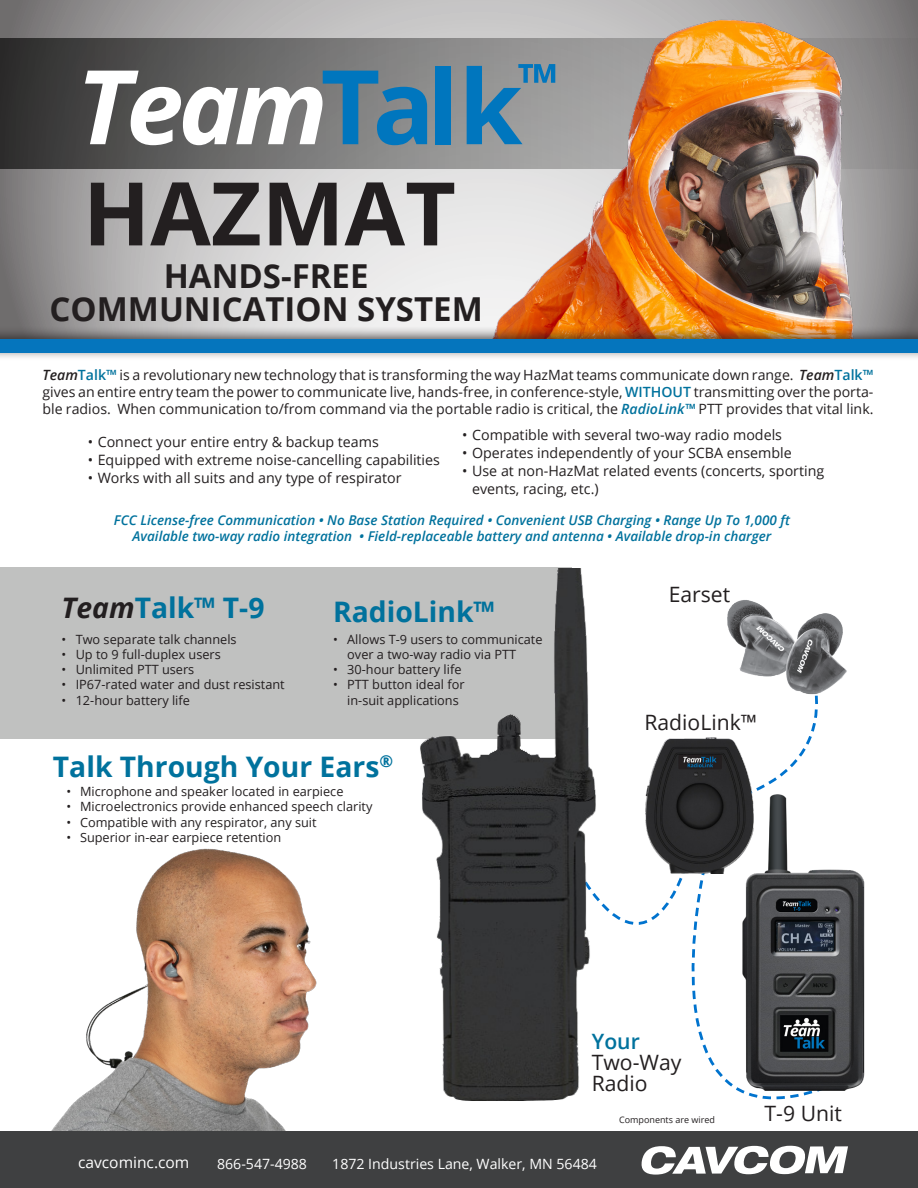
<style>
.page{position:relative;width:918px;height:1188px;background:#fff}
.page>*{position:absolute;margin:0;border:0;box-sizing:border-box;transform-origin:0 0}
.t1{font:italic 700 103.05px "Open Sans";color:#fff}
.Price{font:700 87.9px "Open Sans";color:#231f20}
.Price-2{font:700 33px "Open Sans";color:#231f20}
.Product_Name{font:700 28.35px "Open Sans";color:#00729d}
.Text{font:21.15px "Open Sans";color:#231f20}
.Text-2{font:600 21.15px "Open Sans";color:#00729d}
.t2{font:15.6px "Open Sans";color:#fff}
.t3{font:14.25px/18px "Open Sans";color:#231f20}
.Text-3{font:14.1px/17px "Open Sans";color:#231f20;text-align:justify}
.t4{font:14.1px "Open Sans";color:#fff}
.Text-4{font:italic 600 13.5px "Open Sans";color:#00729d}
.t5{font:12.75px/15.3px "Open Sans";color:#231f20}
.t6{font:9px "Open Sans";color:#231f20}
.s1{font-style:normal;color:#0076be}
.s2{font-weight:600;font-style:italic}
.s3{font-weight:600;color:#00729d}
.s4{font-weight:600;font-style:italic;color:#00729d}
.s5{font-style:italic;color:#231f20}
</style>
<div class="page">
<div style="left:0;top:567px;width:571px;height:172px;background:#c0c1c0"></div>
<svg style="left:612px;top:913px;width:22px;height:12px"></svg>
<img style="left:420px;top:568px;width:190px;height:533px">
<svg style="left:757px;top:709px;width:61px;height:80px"></svg>
<svg style="left:638px;top:873px;width:171px;height:227px"></svg>
<img style="left:51px;top:848px;width:266px;height:283px">
<img style="left:726px;top:789px;width:139px;height:305px">
<img style="left:727px;top:600px;width:48px;height:77px">
<img style="left:775px;top:613px;width:72px;height:91px">
<img style="left:645px;top:737px;width:112px;height:136px">
<svg style="left:0;top:0;width:918px;height:326px;background:#bebdbd"></svg>
<svg style="left:0;top:38px;width:429px;height:131px;background:#616060"></svg>
<img style="left:429px;top:2px;width:489px;height:324px">
<div style="left:0;top:326px;width:918px;height:35px;background:#231f20;opacity:.75"></div>
<div style="left:0;top:339px;width:918px;height:14px;background:#0575bd"></div>
<div style="left:0;top:1131px;width:918px;height:57px;background:#3f4041"></div>
<svg style="left:641px;top:1146px;width:207px;height:29px"></svg>
<p class="t1" style="left:77px;top:34px;width:483px">Team<span class="s1">Talk</span><sup>™</sup></p>
<p class="Price" style="left:83px;top:151px;width:374px">HAZMAT</p>
<p class="Price-2" style="left:164px;top:252px;width:206px">HANDS-FREE</p>
<p class="Price-2" style="left:49px;top:285px;width:435px">COMMUNICATION SYSTEM</p>
<p class="Text-3" style="left:43px;top:366px;width:833px"><span class="s2">Team</span><span class="s3">Talk™</span> is a revolutionary new technology that is transforming the way HazMat teams communicate down range. <span class="s2">Team</span><span class="s3">Talk™ </span>gives an entire entry team the power to communicate live, hands-free, in conference-style, <span class="s3">WITHOUT</span> transmitting over the porta&shy;ble radios. When communication to/from command via the portable radio is critical, the <span class="s4">RadioLink™</span> PTT provides that vital link.</p>
<p class="t3" style="left:88px;top:432px;width:293px">• Connect your entire entry &amp; backup teams</p>
<p class="t3" style="left:88px;top:450px;width:354px">• Equipped with extreme noise-cancelling capabilities</p>
<p class="t3" style="left:88px;top:468px;width:315px">• Works with all suits and any type of respirator</p>
<p class="t3" style="left:462px;top:425px;width:321px">• Compatible with several two-way radio models</p>
<p class="t3" style="left:462px;top:443px;width:331px">• Operates independently of your SCBA ensemble</p>
<p class="t3" style="left:472px;top:461px;width:354px;text-indent:-10px">• Use at non-HazMat related events (concerts, sporting events, racing, etc.)</p>
<p class="Text-4" style="left:114px;top:510px;width:678px">FCC License-free Communication • No Base Station Required • Convenient USB Charging • Range Up To 1,000 ft</p>
<p class="Text-4" style="left:133px;top:527px;width:640px">Available two-way radio integration • Field-replaceable battery and antenna • Available drop-in charger</p>
<p class="Product_Name" style="left:62px;top:587px;width:204px"><span class="s5">Team</span>Talk™ T-9</p>
<p class="t5" style="left:62px;top:631px;width:177px">• Two separate talk channels</p>
<p class="t5" style="left:62px;top:646px;width:161px">• Up to 9 full-duplex users</p>
<p class="t5" style="left:62px;top:661px;width:134px">• Unlimited PTT users</p>
<p class="t5" style="left:62px;top:677px;width:225px">• IP67-rated water and dust resistant</p>
<p class="t5" style="left:62px;top:692px;width:130px">• 12-hour battery life</p>
<p class="Product_Name" style="left:333px;top:592px;width:163px">RadioLink™</p>
<p class="t5" style="left:347px;top:631px;width:197px;text-indent:-14px">• Allows T-9 users to communicate over a two-way radio via PTT</p>
<p class="t5" style="left:333px;top:661px;width:130px">• 30-hour battery life</p>
<p class="t5" style="left:347px;top:677px;width:119px;text-indent:-14px">• PTT button ideal for in-suit applications</p>
<p class="Product_Name" style="left:53px;top:746px;width:342px">Talk Through Your Ears<sup>®</sup></p>
<p class="t5" style="left:66px;top:784px;width:279px">• Microphone and speaker located in earpiece</p>
<p class="t5" style="left:66px;top:799px;width:308px">• Microelectronics provide enhanced speech clarity</p>
<p class="t5" style="left:66px;top:814px;width:252px">• Compatible with any respirator, any suit</p>
<p class="t5" style="left:66px;top:829px;width:216px">• Superior in-ear earpiece retention</p>
<p class="Text" style="left:669px;top:580px;width:63px">Earset</p>
<p class="Text" style="left:644px;top:708px;width:114px">RadioLink™</p>
<p class="Text-2" style="left:592px;top:1026px;width:49px">Your</p>
<p class="Text" style="left:592px;top:1047px;width:91px">Two-Way</p>
<p class="Text" style="left:592px;top:1068px;width:57px">Radio</p>
<h2 class="t2" style="left:78px;top:1152px;width:113px">cavcominc.com</h2>
<h2 class="t4" style="left:217px;top:1154px;width:91px">866-547-4988</h2>
<h2 class="t4" style="left:332px;top:1154px;width:266px">1872 Industries Lane, Walker, MN 56484</h2>
<p class="t6" style="left:619px;top:1114px;width:97px">Components are wired</p>
<p class="Text" style="left:765px;top:1099px;width:79px">T-9 Unit</p>
</div>
